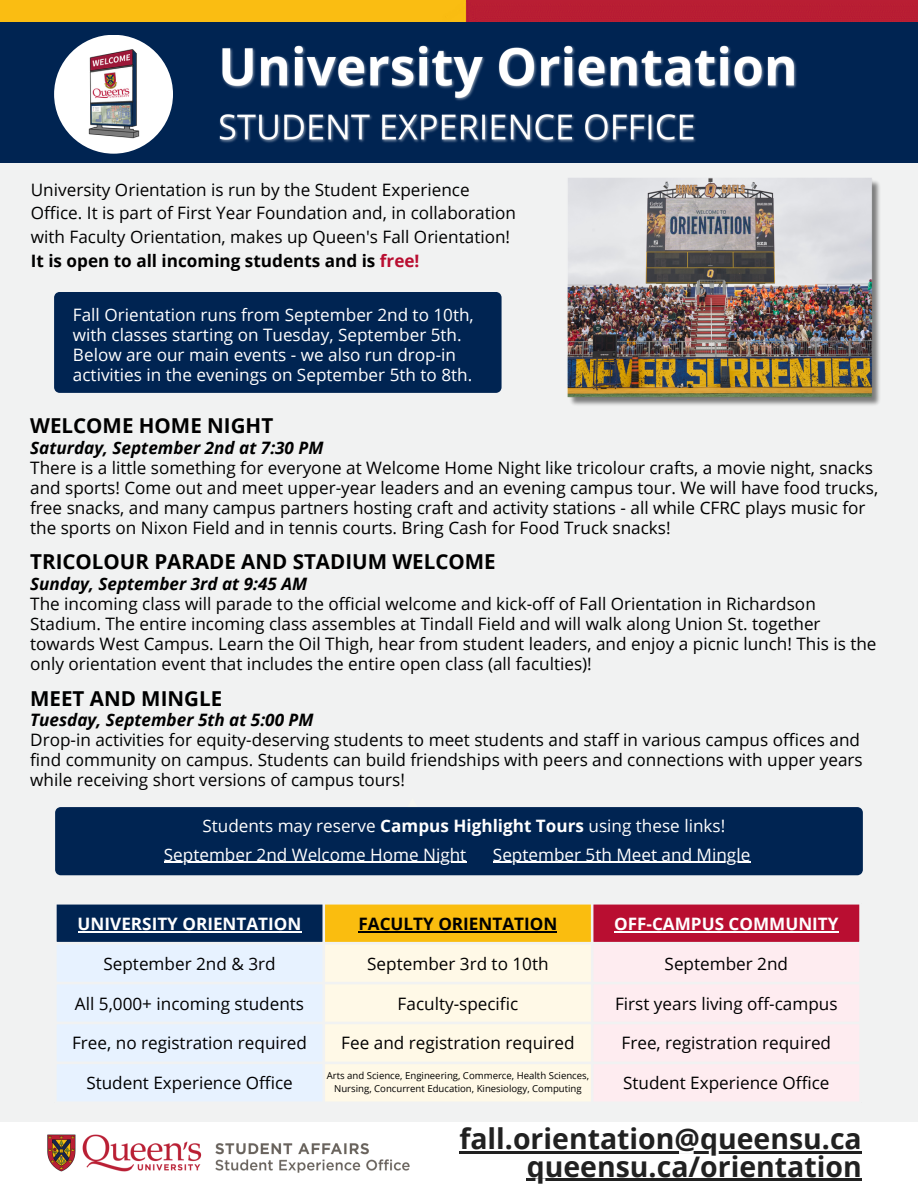
<style>
.page{position:relative;width:918px;height:1188px;background:#fff}
.page>*{position:absolute;margin:0;border:0;box-sizing:border-box;transform-origin:0 0}
.t1{font:700 28.5px "Open Sans";color:#212121}
.t2{font:700 20.55px "Open Sans";color:#000}
.t3{font:17.1px/20.1px "Open Sans";color:#000}
.t4{font:17.1px/20.1px "Open Sans";color:#fff}
.t5{font:italic 700 17.1px "Open Sans";color:#000}
.t6{font:700 17.1px "Open Sans";color:#fff}
.t7{font:700 17.1px "Open Sans";color:#000}
.t8{font:9.6px/13.4px "Open Sans";color:#000;text-align:center}
.s1{font-weight:700}
.s2{font-weight:700;color:#b90e31}
</style>
<div class="page">
<div style="left:0;top:121px;width:918px;height:1001px;background:#f1f2f2"></div>
<div style="left:0;top:0;width:918px;height:162px;background:#002452"></div>
<img style="left:47px;top:1134px;width:363px;height:39px">
<img style="left:0;top:0;width:918px;height:21px">
<div style="left:54px;top:35px;width:119px;height:119px;background:#fff;border-radius:50%"></div>
<img style="left:88px;top:49px;width:52px;height:90px">
<img style="left:567px;top:177px;width:313px;height:228px">
<div style="left:54px;top:292px;width:448px;height:101px;background:#002452"></div>
<div style="left:55px;top:903px;width:269px;height:40px;background:#002452"></div>
<div style="left:323px;top:903px;width:269px;height:40px;background:#fabd0f"></div>
<div style="left:592px;top:903px;width:269px;height:40px;background:#b90e31"></div>
<svg style="left:57px;top:945px;width:802px;height:156px"></svg>
<hr style="left:78px;top:931px;width:223px;height:1px;background:#fff">
<hr style="left:359px;top:931px;width:198px;height:1px;background:#000">
<hr style="left:614px;top:931px;width:225px;height:1px;background:#fff">
<hr style="left:54px;top:905px;width:3px;height:197px;background:#f1f2f2">
<hr style="left:322px;top:905px;width:3px;height:197px;background:#f1f2f2">
<hr style="left:591px;top:905px;width:2px;height:197px;background:#f1f2f2">
<hr style="left:859px;top:905px;width:3px;height:197px;background:#f1f2f2">
<hr style="left:54px;top:902px;width:808px;height:3px;background:#f1f2f2">
<hr style="left:54px;top:942px;width:808px;height:2px;background:#f1f2f2">
<hr style="left:54px;top:982px;width:808px;height:2px;background:#f1f2f2">
<hr style="left:54px;top:1022px;width:808px;height:2px;background:#f1f2f2">
<hr style="left:54px;top:1062px;width:808px;height:2px;background:#f1f2f2">
<img style="left:219px;top:45px;width:578px;height:98px">
<hr style="left:527px;top:1179px;width:335px;height:2px;background:#212121">
<hr style="left:459px;top:1151px;width:403px;height:2px;background:#212121">
<div style="left:55px;top:807px;width:808px;height:68px;background:#002452"></div>
<hr style="left:164px;top:862px;width:302px;height:1px;background:#fff">
<hr style="left:493px;top:862px;width:257px;height:1px;background:#fff">
<p class="t3" style="left:31px;top:177px;width:487px;line-height:23.7px">University Orientation is run by the Student Experience Office. It is part of First Year Foundation and, in collaboration with Faculty Orientation, makes up Queen's Fall Orientation!<br><span class="s1">It is open to all incoming students and is</span> <span class="s2">free!</span></p>
<p class="t4" style="left:73px;top:304px;width:402px">Fall Orientation runs from September 2nd to 10th, with classes starting on Tuesday, September 5th.<br>Below are our main events - we also run drop-in activities in the evenings on September 5th to 8th.</p>
<p class="t2" style="left:30px;top:411px;width:245px">WELCOME HOME NIGHT</p>
<p class="t5" style="left:30px;top:435px;width:295px">Saturday, September 2nd at 7:30 PM</p>
<p class="t3" style="left:30px;top:457px;width:850px">There is a little something for everyone at Welcome Home Night like tricolour crafts, a movie night, snacks and sports! Come out and meet upper-year leaders and an evening campus tour. We will have food trucks, free snacks, and many campus partners hosting craft and activity stations - all while CFRC plays music for the sports on Nixon Field and in tennis courts. Bring Cash for Food Truck snacks!</p>
<p class="t2" style="left:30px;top:547px;width:467px">TRICOLOUR PARADE AND STADIUM WELCOME</p>
<p class="t5" style="left:30px;top:572px;width:278px">Sunday, September 3rd at 9:45 AM</p>
<p class="t3" style="left:30px;top:593px;width:848px">The incoming class will parade to the official welcome and kick-off of Fall Orientation in Richardson Stadium. The entire incoming class assembles at Tindall Field and will walk along Union St. together towards West Campus. Learn the Oil Thigh, hear from student leaders, and enjoy a picnic lunch! This is the only orientation event that includes the entire open class (all faculties)!</p>
<p class="t2" style="left:30px;top:684px;width:194px">MEET AND MINGLE</p>
<p class="t5" style="left:30px;top:708px;width:285px">Tuesday, September 5th at 5:00 PM</p>
<p class="t3" style="left:30px;top:730px;width:834px">Drop-in activities for equity-deserving students to meet students and staff in various campus offices and find community on campus. Students can build friendships with peers and connections with upper years while receiving short versions of campus tours!</p>
<p class="t4" style="left:202px;top:816px;width:524px">Students may reserve <span class="s1">Campus Highlight Tours</span> using these links!</p>
<p class="t4" style="left:164px;top:844px;width:304px">September 2nd Welcome Home Night</p>
<p class="t4" style="left:493px;top:844px;width:259px">September 5th Meet and Mingle</p>
<p class="t6" style="left:78px;top:911px;width:225px">UNIVERSITY ORIENTATION</p>
<p class="t7" style="left:359px;top:911px;width:200px">FACULTY ORIENTATION</p>
<p class="t6" style="left:614px;top:911px;width:226px">OFF-CAMPUS COMMUNITY</p>
<p class="t3" style="left:103px;top:953px;width:174px">September 2nd &amp; 3rd</p>
<p class="t3" style="left:367px;top:953px;width:183px">September 3rd to 10th</p>
<p class="t3" style="left:665px;top:953px;width:125px">September 2nd</p>
<p class="t3" style="left:75px;top:993px;width:231px">All 5,000+ incoming students</p>
<p class="t3" style="left:398px;top:993px;width:122px">Faculty-specific</p>
<p class="t3" style="left:615px;top:993px;width:224px">First years living off-campus</p>
<p class="t3" style="left:72px;top:1033px;width:236px">Free, no registration required</p>
<p class="t3" style="left:341px;top:1033px;width:235px">Fee and registration required</p>
<p class="t3" style="left:622px;top:1033px;width:211px">Free, registration required</p>
<p class="t3" style="left:86px;top:1073px;width:208px">Student Experience Office</p>
<p class="t8" style="left:327px;top:1069px;width:264px">Arts and Science, Engineering, Commerce, Health Sciences,<br>Nursing, Concurrent Education, Kinesiology, Computing</p>
<p class="t3" style="left:623px;top:1073px;width:208px">Student Experience Office</p>
<p class="t1" style="left:459px;top:1119px;width:404px">fall.orientation@queensu.ca</p>
<p class="t1" style="left:527px;top:1147px;width:337px">queensu.ca/orientation</p>
</div>
